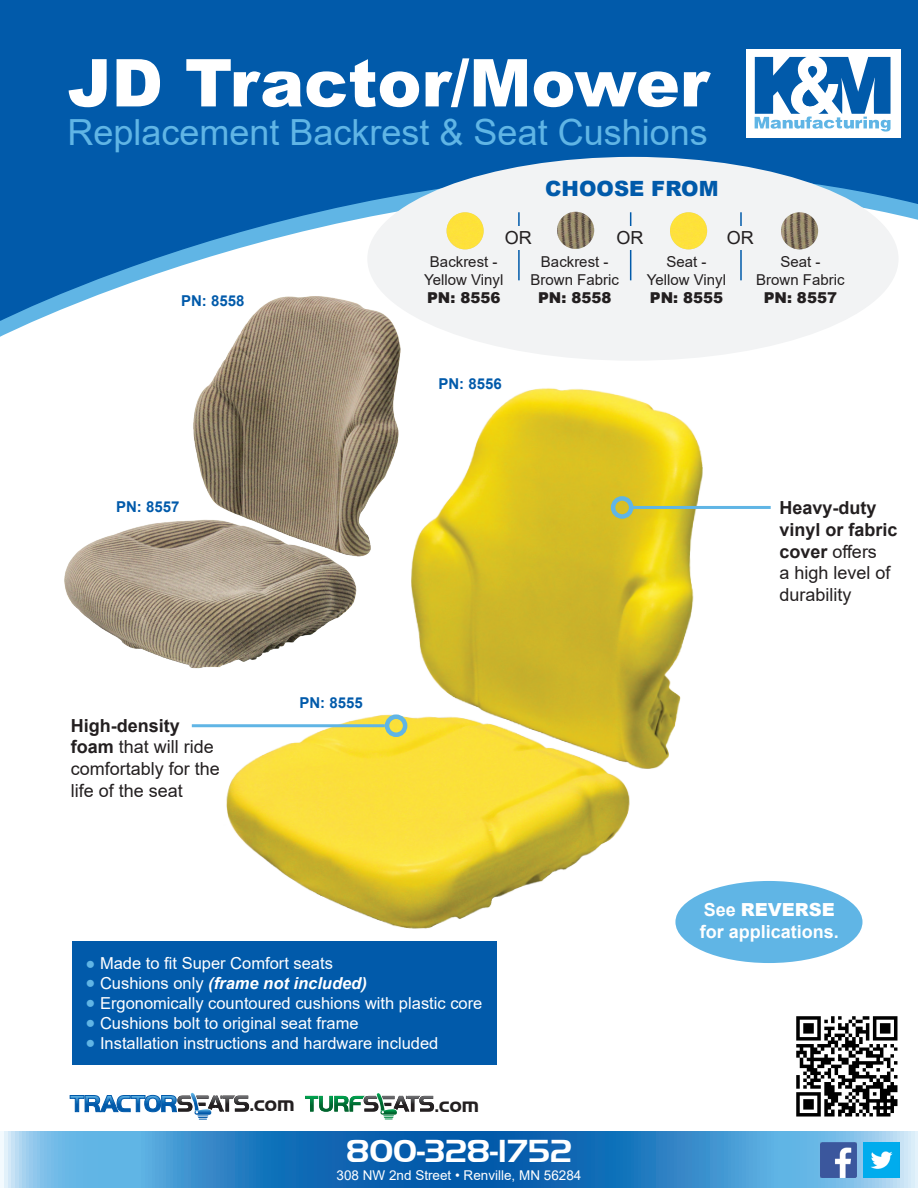
<style>
.page{position:relative;width:918px;height:1188px;background:#fff}
.page>*{position:absolute;margin:0;border:0;box-sizing:border-box;transform-origin:0 0}
.t1{font:900 66px "Arial";color:#fff}
.t2{font:36px "Arial";color:#60b5e5}
.t3{font:700 33px "Handel Got D";color:#fff}
.t4{font:700 22.05px "Handel Got D";color:#231f20}
.t5{font:700 21.6px "Handel Got D";color:#231f20}
.t6{font:900 21px "Arial";color:#015aaa}
.t7{font:18px/21.6px "Arial";color:#231f20}
.t8{font:700 18px/21.6px "Arial";color:#231f20}
.t9{font:700 18px/21.6px "Arial";color:#fff}
.t10{font:16.5px "Arial";color:#fff}
.t11{font:italic 700 16.5px "Arial";color:#fff}
.t12{font:15px/18px "Arial";color:#231f20;text-align:center}
.t13{font:700 15px "Arial";color:#015aaa}
.t14{font:900 15px "Arial";color:#231f20}
.t15{font:13.5px "Arial";color:#fff}
.s1{font-weight:700}
.s2{font-weight:400}
.s3{font-weight:900}
.s4{color:#60b5e5}
.s5{font-weight:400;font-style:normal;color:#60b5e5}
.s6{font-weight:400;font-style:normal}
</style>
<div class="page">
<svg style="left:0;top:0;width:918px;height:322px;background:#1c6db4"></svg>
<img style="left:411px;top:388px;width:292px;height:381px">
<img style="left:218px;top:704px;width:421px;height:225px">
<img style="left:190px;top:294px;width:210px;height:263px">
<img style="left:64px;top:516px;width:296px;height:153px">
<hr style="left:630px;top:506px;width:141px;height:3px;background:#60b5e5">
<div style="left:611px;top:496px;width:22px;height:23px;border:4px solid #60b5e5;border-radius:50%"></div>
<div style="left:72px;top:941px;width:425px;height:124px;background:#015aaa"></div>
<div style="left:746px;top:49px;width:155px;height:89px;background:#fff"></div>
<svg style="left:755px;top:57px;width:136px;height:75px"></svg>
<div style="left:675px;top:881px;width:188px;height:82px;background:#60b5e5;border-radius:50%"></div>
<svg style="left:0;top:1131px;width:918px;height:57px;background:#3a8bc9"></svg>
<img style="left:821px;top:1142px;width:35px;height:36px">
<img style="left:864px;top:1142px;width:35px;height:36px">
<img style="left:796px;top:1016px;width:102px;height:101px">
<hr style="left:192px;top:724px;width:193px;height:3px;background:#60b5e5">
<div style="left:385px;top:714px;width:22px;height:23px;border:4px solid #60b5e5;border-radius:50%"></div>
<div style="left:367px;top:157px;width:532px;height:204px;background:#f2f3f4;border-radius:50%"></div>
<img style="left:670px;top:212px;width:37px;height:37px;border-radius:19px">
<hr style="left:630px;top:212px;width:1px;height:68px;background:#015aaa">
<div style="left:612px;top:226px;width:35px;height:24px;background:#f2f3f4"></div>
<hr style="left:740px;top:212px;width:2px;height:68px;background:#015aaa">
<div style="left:723px;top:226px;width:35px;height:24px;background:#f2f3f4"></div>
<img style="left:447px;top:212px;width:37px;height:37px;border-radius:19px">
<hr style="left:518px;top:212px;width:2px;height:68px;background:#015aaa">
<div style="left:501px;top:226px;width:35px;height:24px;background:#f2f3f4"></div>
<img style="left:781px;top:212px;width:37px;height:37px;border-radius:19px">
<img style="left:557px;top:212px;width:37px;height:37px;border-radius:19px">
<svg style="left:70px;top:1093px;width:179px;height:27px"></svg>
<svg style="left:305px;top:1093px;width:129px;height:26px"></svg>
<p class="t1" style="left:68px;top:35px;width:643px">JD Tractor/Mower</p>
<p class="t2" style="left:68px;top:108px;width:642px">Replacement Backrest &amp; Seat Cushions</p>
<p class="t13" style="left:181px;top:290px;width:65px">PN: 8558</p>
<p class="t13" style="left:116px;top:496px;width:65px">PN: 8557</p>
<p class="t7" style="left:71px;top:715px;width:151px"><span class="s1">High-density foam</span> that will ride comfortably for the life of the seat</p>
<p class="t13" style="left:299px;top:692px;width:65px">PN: 8555</p>
<p class="t7" style="left:505px;top:227px;width:28px">OR</p>
<p class="t6" style="left:545px;top:173px;width:175px">CHOOSE FROM</p>
<p class="t7" style="left:616px;top:227px;width:28px">OR</p>
<p class="t7" style="left:727px;top:227px;width:28px">OR</p>
<p class="t12" style="left:424px;top:253px;width:81px">Backrest -<br>Yellow Vinyl</p>
<p class="t14" style="left:427px;top:287px;width:75px">PN: 8556</p>
<p class="t12" style="left:531px;top:253px;width:90px">Backrest -<br>Brown Fabric</p>
<p class="t14" style="left:538px;top:287px;width:75px">PN: 8558</p>
<p class="t12" style="left:667px;top:253px;width:42px">Seat -</p>
<p class="t12" style="left:647px;top:271px;width:81px">Yellow Vinyl</p>
<p class="t14" style="left:650px;top:287px;width:75px">PN: 8555</p>
<p class="t13" style="left:438px;top:373px;width:65px">PN: 8556</p>
<p class="t12" style="left:780px;top:253px;width:42px">Seat -</p>
<p class="t12" style="left:756px;top:271px;width:90px">Brown Fabric</p>
<p class="t14" style="left:764px;top:287px;width:75px">PN: 8557</p>
<p class="t8" style="left:779px;top:498px;width:120px">Heavy-duty vinyl or fabric cover <span class="s2">offers<br>a high level of durability</span></p>
<p class="t9" style="left:700px;top:899px;width:141px">See <span class="s3">REVERSE </span>for applications.</p>
<p class="t10" style="left:86px;top:952px;width:249px"><span class="s4">●</span> Made to fit Super Comfort seats</p>
<p class="t11" style="left:86px;top:972px;width:283px"><span class="s5">●</span> <span class="s6">Cushions only</span> (frame not included)</p>
<p class="t10" style="left:86px;top:992px;width:398px"><span class="s4">●</span> Ergonomically countoured cushions with plastic core</p>
<p class="t10" style="left:86px;top:1012px;width:275px"><span class="s4">●</span> Cushions bolt to original seat frame</p>
<p class="t10" style="left:86px;top:1031px;width:354px"><span class="s4">●</span> Installation instructions and hardware included</p>
<p class="t4" style="left:249px;top:1091px;width:47px">.com</p>
<p class="t5" style="left:435px;top:1092px;width:46px">.com</p>
<p class="t3" style="left:346px;top:1129px;width:227px">800-328-1752</p>
<p class="t15" style="left:337px;top:1166px;width:246px">308 NW 2nd Street • Renville, MN 56284</p>
</div>
